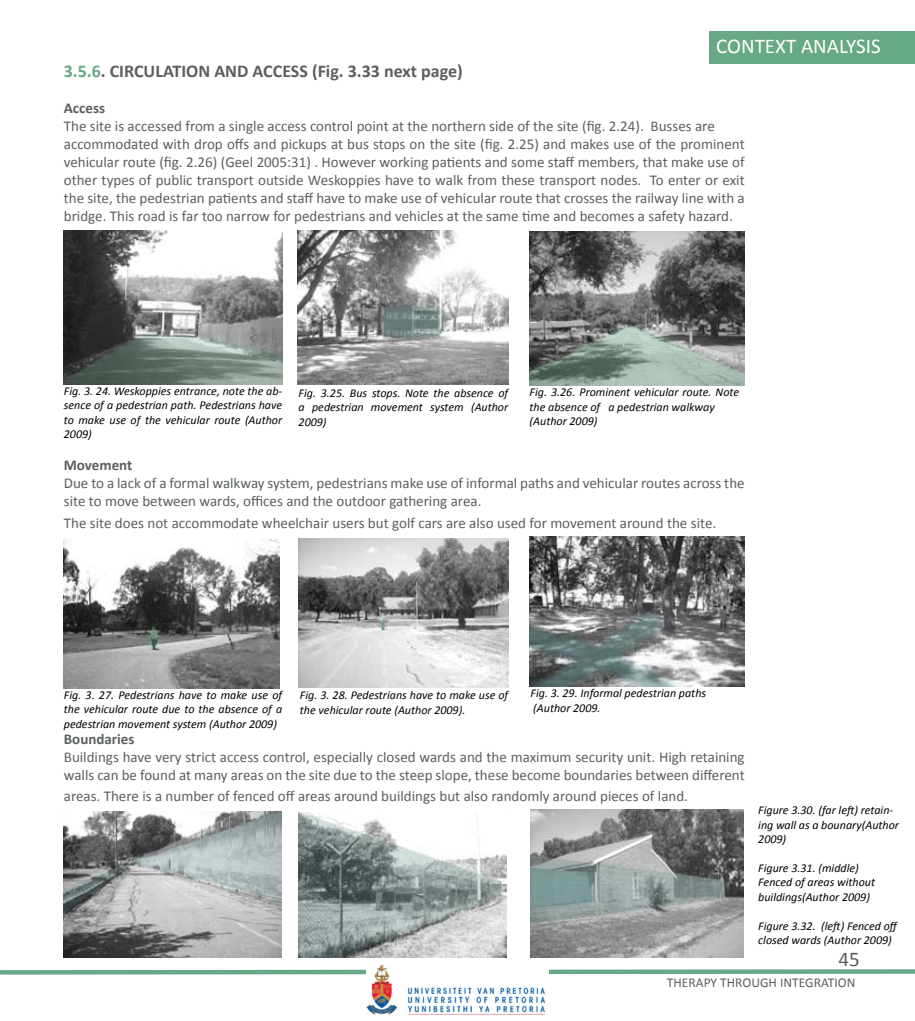
<style>
.page{position:relative;width:915px;height:1021px;background:#fff}
.page>*{position:absolute;margin:0;border:0;box-sizing:border-box;transform-origin:0 0}
.t1{font:21px "Calibri";color:#fff}
.t2{font:21px "Calibri";color:#5b5f60}
.t3{font:700 18px "Calibri";color:#5b5f60}
.t4{font:15px/18px "Calibri";color:#5b5f60}
.t5{font:700 15px "Calibri";color:#5b5f60}
.t6{font:13.5px "Calibri";color:#5b5f60}
.t7{font:italic 12px/14.4px "Calibri";color:#000}
.s1{color:#67a886}
</style>
<div class="page">
<div style="left:709px;top:31px;width:205px;height:33px;background:#67a886"></div>
<svg style="left:0;top:969px;width:914px;height:6px;background:#8dbda4"></svg>
<img style="left:64px;top:811px;width:217px;height:146px">
<img style="left:298px;top:812px;width:208px;height:145px">
<img style="left:530px;top:809px;width:213px;height:148px">
<img style="left:297px;top:230px;width:211px;height:155px">
<img style="left:529px;top:537px;width:215px;height:149px">
<img style="left:298px;top:538px;width:210px;height:149px">
<img style="left:529px;top:231px;width:215px;height:154px">
<img style="left:64px;top:230px;width:219px;height:154px">
<img style="left:64px;top:539px;width:215px;height:149px">
<img style="left:367px;top:965px;width:181px;height:49px">
<h1 class="t1" style="left:716px;top:33px;width:166px">CONTEXT ANALYSIS</h1>
<p class="t3" style="left:64px;top:60px;width:400px"><span class="s1">3.5.6</span>. CIRCULATION AND ACCESS (Fig. 3.33 next page)</p>
<p class="t5" style="left:64px;top:99px;width:43px">Access</p>
<p class="t4" style="left:64px;top:117px;width:682px">The site is accessed from a single access control point at the northern side of the site (fig. 2.24). Busses are accommodated with drop offs and pickups at bus stops on the site (fig. 2.25) and makes use of the prominent vehicular route (fig. 2.26) (Geel 2005:31) . However working patients and some staff members, that make use of other types of public transport outside Weskoppies have to walk from these transport nodes. To enter or exit the site, the pedestrian patients and staff have to make use of vehicular route that crosses the railway line with a bridge. This road is far too narrow for pedestrians and vehicles at the same time and becomes a safety hazard.</p>
<p class="t7" style="left:64px;top:383px;width:220px;text-align:justify">Fig. 3. 24. Weskoppies entrance, note the ab&shy;sence of a pedestrian path. Pedestrians have to make use of the vehicular route (Author 2009)</p>
<p class="t7" style="left:298px;top:385px;width:211px;text-align:justify">Fig. 3.25. Bus stops. Note the absence of a pedestrian movement system (Author 2009)</p>
<p class="t7" style="left:529px;top:384px;width:211px">Fig. 3.26. Prominent vehicular route. Note the absence of a pedestrian walkway (Author 2009)</p>
<p class="t5" style="left:64px;top:455px;width:70px">Movement</p>
<p class="t4" style="left:64px;top:473px;width:682px">Due to a lack of a formal walkway system, pedestrians make use of informal paths and vehicular routes across the site to move between wards, offices and the outdoor gathering area.</p>
<p class="t4" style="left:64px;top:513px;width:653px">The site does not accommodate wheelchair users but golf cars are also used for movement around the site.</p>
<p class="t7" style="left:64px;top:687px;width:220px;text-align:justify">Fig. 3. 27. Pedestrians have to make use of the vehicular route due to the absence of a pedestrian movement system (Author 2009)</p>
<p class="t7" style="left:530px;top:685px;width:177px">Fig. 3. 29. Informal pedestrian paths (Author 2009.</p>
<p class="t7" style="left:300px;top:687px;width:210px">Fig. 3. 28. Pedestrians have to make use of the vehicular route (Author 2009).</p>
<p class="t5" style="left:64px;top:729px;width:72px">Boundaries</p>
<p class="t4" style="left:64px;top:747px;width:682px">Buildings have very strict access control, especially closed wards and the maximum security unit. High retaining walls can be found at many areas on the site due to the steep slope, these become boundaries between different</p>
<p class="t4" style="left:64px;top:786px;width:625px">areas. There is a number of fenced off areas around buildings but also randomly around pieces of land.</p>
<p class="t7" style="left:758px;top:802px;width:142px">Figure 3.30. (far left) retain&shy;ing wall as a bounary(Author<br>2009)</p>
<p class="t7" style="left:758px;top:860px;width:118px">Figure 3.31. (middle)<br>Fenced of areas without buildings(Author 2009)</p>
<p class="t7" style="left:758px;top:917px;width:143px">Figure 3.32. (left) Fenced off closed wards (Author 2009)</p>
<h1 class="t2" style="left:838px;top:946px;width:23px">45</h1>
<p class="t6" style="left:666px;top:973px;width:190px">THERAPY THROUGH INTEGRATION</p>
</div>
